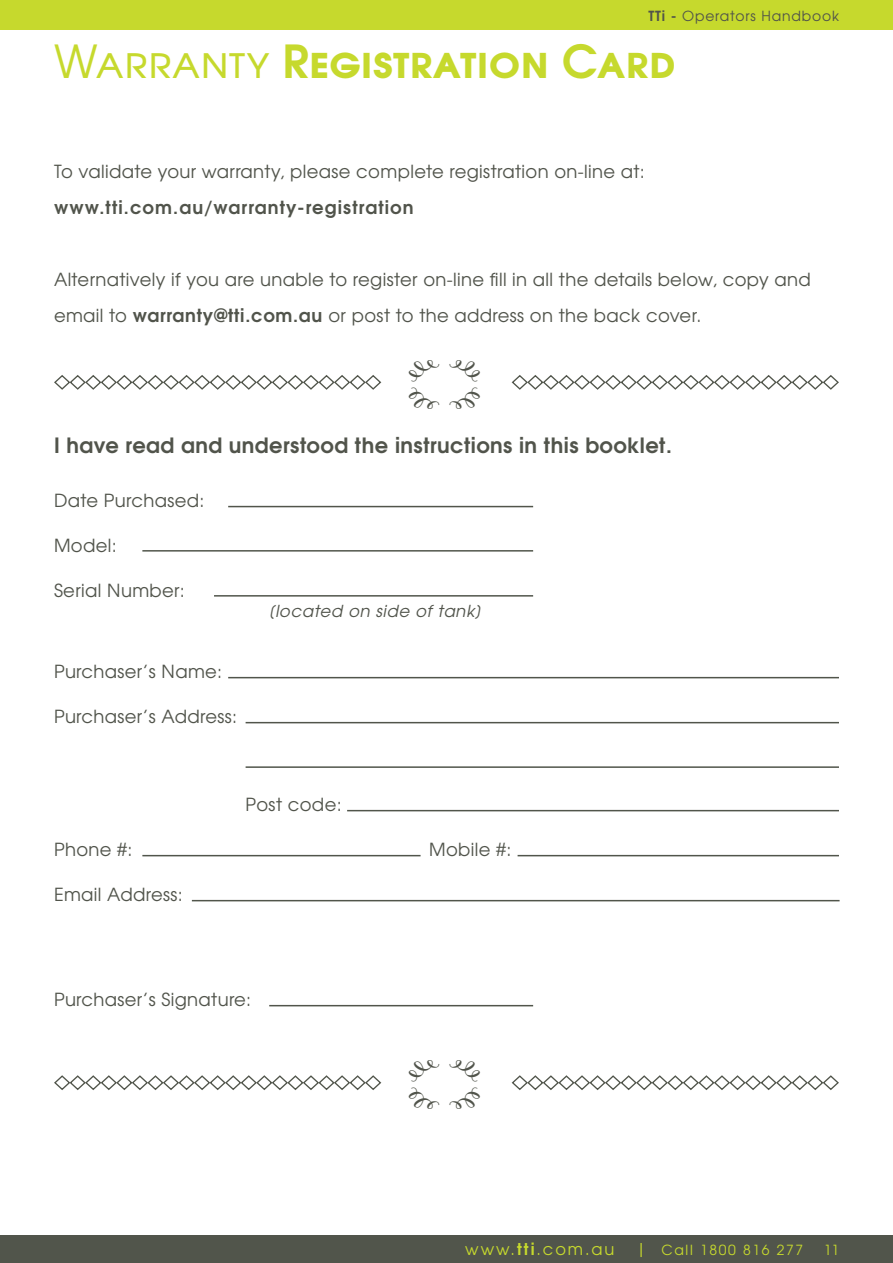
<style>
.page{position:relative;width:893px;height:1263px;background:#fff}
.page>*{position:absolute;margin:0;border:0;box-sizing:border-box;transform-origin:0 0}
.t1{font:700 45.45px "Te X Gyre Adventor";color:#c6d92d}
.t2{font:700 21px "Te X Gyre Adventor";letter-spacing:.02em;color:#51544b}
.t3{font:18px/36px "Te X Gyre Adventor";letter-spacing:.02em;color:#51544b}
.t4{font:700 18px "Te X Gyre Adventor";letter-spacing:.07em;color:#51544b}
.t5{font:italic 16.5px "Te X Gyre Adventor";letter-spacing:.04em;color:#51544b}
.t6{font:16.2px "Te X Gyre Adventor";color:#c6d92d}
.t7{font:13.95px "Te X Gyre Adventor";letter-spacing:.06em;color:#51544a}
.t8{font:13.95px "Te X Gyre Adventor";letter-spacing:.12em;color:#c6d92d}
.s1{font-weight:700}
.s2{font-weight:400}
.s3{font-size:16.2px}
</style>
<div class="page">
<hr style="left:228px;top:506px;width:305px;height:1px;background:#51554b">
<hr style="left:142px;top:550px;width:391px;height:2px;background:#51554b">
<hr style="left:214px;top:595px;width:319px;height:2px;background:#51554b">
<hr style="left:228px;top:677px;width:611px;height:1px;background:#51554b">
<hr style="left:347px;top:810px;width:492px;height:1px;background:#51554b">
<hr style="left:246px;top:722px;width:593px;height:1px;background:#51554b">
<hr style="left:142px;top:855px;width:279px;height:1px;background:#51554b">
<hr style="left:246px;top:766px;width:593px;height:2px;background:#51554b">
<hr style="left:518px;top:855px;width:321px;height:1px;background:#51554b">
<hr style="left:192px;top:900px;width:648px;height:1px;background:#51554b">
<hr style="left:269px;top:1005px;width:264px;height:1px;background:#51554b">
<svg style="left:54px;top:375px;width:328px;height:15px"></svg>
<svg style="left:511px;top:375px;width:328px;height:15px"></svg>
<svg style="left:54px;top:1075px;width:328px;height:16px"></svg>
<svg style="left:511px;top:1075px;width:328px;height:16px"></svg>
<div style="left:0;top:1235px;width:893px;height:28px;background:#51554b"></div>
<div style="left:0;top:0;width:893px;height:30px;background:#c6d92d"></div>
<p class="t7" style="left:648px;top:5px;width:192px"><span class="s1">TTi -</span> Operators Handbook</p>
<p class="t1" style="left:54px;top:22px;width:623px"><span class="s2">Warranty</span> Registration Card</p>
<p class="t3" style="left:54px;top:152px;width:592px">To validate your warranty, please complete registration on-line at:</p>
<p class="t4" style="left:54px;top:192px;width:361px">www.tti.com.au/warranty-registration</p>
<p class="t3" style="left:54px;top:260px;width:758px">Alternatively if you are unable to register on-line fill in all the details below, copy and email to <span class="s1">warranty@tti.com.au</span> or post to the address on the back cover.</p>
<p class="t2" style="left:54px;top:427px;width:619px">I have read and understood the instructions in this booklet.</p>
<p class="t3" style="left:54px;top:481px;width:152px">Date Purchased:</p>
<p class="t3" style="left:54px;top:526px;width:64px">Model:</p>
<p class="t3" style="left:54px;top:571px;width:132px">Serial Number:</p>
<p class="t3" style="left:54px;top:652px;width:170px">Purchaser’s Name:</p>
<p class="t3" style="left:54px;top:697px;width:185px">Purchaser’s Address:</p>
<p class="t5" style="left:269px;top:597px;width:214px">[located on side of tank]</p>
<p class="t3" style="left:246px;top:785px;width:98px">Post code:</p>
<p class="t3" style="left:54px;top:830px;width:80px">Phone #:</p>
<p class="t3" style="left:429px;top:830px;width:84px">Mobile #:</p>
<p class="t3" style="left:54px;top:875px;width:130px">Email Address:</p>
<p class="t3" style="left:54px;top:980px;width:199px">Purchaser’s Signature:</p>
<p class="t6" style="left:465px;top:1237px;width:151px">www.<span class="s1">tti</span>.com.au</p>
<p class="t8" style="left:636px;top:1239px;width:169px"><span class="s3">|</span> Call 1800 816 277</p>
<p class="t8" style="left:824px;top:1239px;width:17px">11</p>
</div>
